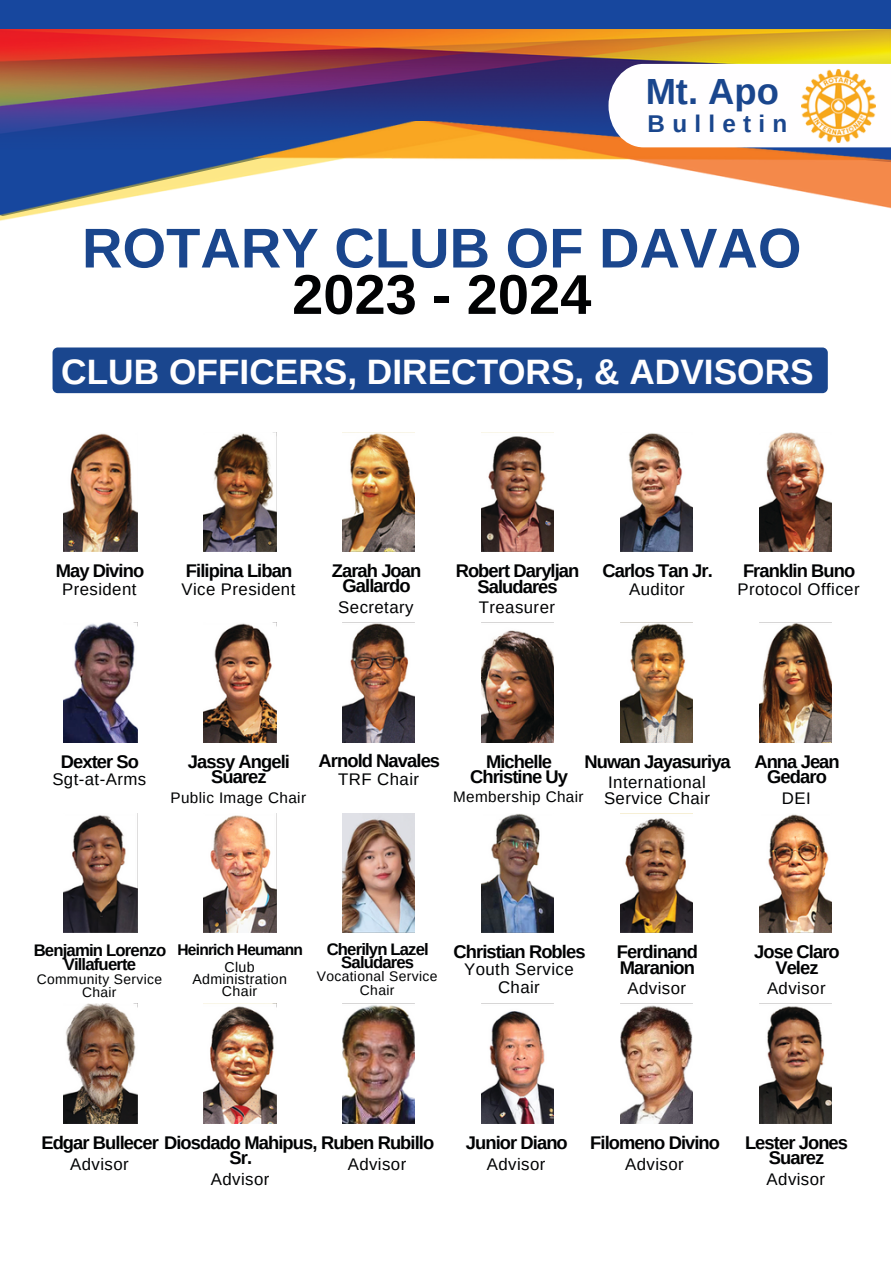
<style>
.page{position:relative;width:891px;height:1269px;background:#fff}
.page>*{position:absolute;margin:0;border:0;box-sizing:border-box;transform-origin:0 0}
.t1{font:700 56.1px/46.3px "Arimo";color:#1a468d;text-align:center}
.t2{font:700 36.45px "Arimo";color:#1a468d}
.t3{font:700 35.25px "Arimo";color:#fffeff}
.t4{font:700 24.3px "Arimo";letter-spacing:.3em;color:#1a468d}
.t5{font:700 18.3px/15.3px "Arimo";letter-spacing:-.05em;color:#010203;text-align:center}
.t6{font:16.8px/15.3px "Arimo";letter-spacing:.025em;color:#010203}
.t7{font:700 16.8px "Arimo";letter-spacing:-.05em;color:#010203}
.t8{font:700 16.65px "Arimo";letter-spacing:-.05em;color:#010203}
.t9{font:700 15.45px "Arimo";letter-spacing:-.05em;color:#010203}
.t10{font:15.3px "Arimo";letter-spacing:.025em;color:#010203}
.t11{font:14.25px "Arimo";letter-spacing:.025em;color:#010203}
.t12{font:13.95px "Arimo";letter-spacing:.025em;color:#010203}
.t13{font:13.8px "Arimo";letter-spacing:.025em;color:#010203}
.s1{color:#010203}
</style>
<div class="page">
<img style="left:64px;top:433px;width:73px;height:119px">
<img style="left:203px;top:433px;width:73px;height:119px">
<img style="left:342px;top:433px;width:72px;height:119px">
<img style="left:481px;top:436px;width:72px;height:116px">
<img style="left:620px;top:433px;width:72px;height:119px">
<img style="left:760px;top:433px;width:72px;height:119px">
<img style="left:203px;top:623px;width:73px;height:119px">
<img style="left:342px;top:623px;width:72px;height:119px">
<img style="left:481px;top:630px;width:72px;height:112px">
<img style="left:620px;top:623px;width:72px;height:119px">
<img style="left:760px;top:623px;width:72px;height:119px">
<img style="left:64px;top:623px;width:73px;height:119px">
<img style="left:342px;top:814px;width:72px;height:119px">
<img style="left:481px;top:814px;width:72px;height:119px">
<img style="left:620px;top:818px;width:72px;height:115px">
<img style="left:760px;top:814px;width:72px;height:119px">
<img style="left:203px;top:815px;width:73px;height:118px">
<img style="left:64px;top:815px;width:73px;height:118px">
<img style="left:342px;top:1005px;width:72px;height:118px">
<img style="left:481px;top:1011px;width:72px;height:112px">
<img style="left:203px;top:1006px;width:73px;height:117px">
<img style="left:620px;top:1005px;width:72px;height:118px">
<img style="left:760px;top:1006px;width:72px;height:117px">
<img style="left:64px;top:1004px;width:73px;height:119px">
<div style="left:53px;top:348px;width:775px;height:45px;background:#1a468e;border-radius:5px"></div>
<div style="left:0;top:0;width:890px;height:30px;background:#17479e"></div>
<img style="left:0;top:30px;width:891px;height:91px">
<img style="left:0;top:121px;width:891px;height:100px">
<svg style="left:609px;top:64px;width:282px;height:83px"></svg>
<img style="left:802px;top:70px;width:73px;height:73px">
<p class="t2" style="left:646px;top:71px;width:135px">Mt. Apo</p>
<h6 class="t4" style="left:648px;top:110px;width:141px">Bulletin</h6>
<h6 class="t1" style="left:82px;top:225px;width:721px">ROTARY CLUB OF DAVAO<br><span class="s1">2023 - 2024</span></h6>
<p class="t3" style="left:61px;top:352px;width:754px">CLUB OFFICERS, DIRECTORS, &amp; ADVISORS</p>
<h6 class="t5" style="left:56px;top:563px;width:90px">May Divino</h6>
<p class="t6" style="left:62px;top:581px;width:76px">President</p>
<p class="t5" style="left:186px;top:563px;width:108px">Filipina Liban</p>
<p class="t6" style="left:181px;top:581px;width:115px">Vice President</p>
<p class="t5" style="left:332px;top:563px;width:91px">Zarah Joan<br>Gallardo</p>
<p class="t6" style="left:338px;top:599px;width:77px">Secretary</p>
<h6 class="t5" style="left:456px;top:563px;width:125px">Robert Daryljan<br>Saludares</h6>
<h5 class="t6" style="left:479px;top:600px;width:78px">Treasurer</h5>
<p class="t5" style="left:602px;top:563px;width:112px">Carlos Tan Jr.</p>
<h6 class="t6" style="left:629px;top:581px;width:57px">Auditor</h6>
<p class="t5" style="left:743px;top:563px;width:114px">Franklin Buno</p>
<h6 class="t6" style="left:737px;top:581px;width:124px">Protocol Officer</h6>
<h6 class="t5" style="left:61px;top:754px;width:80px">Dexter So</h6>
<p class="t6" style="left:52px;top:772px;width:95px">Sgt-at-Arms</p>
<p class="t5" style="left:188px;top:754px;width:104px">Jassy Angeli<br>Suarez</p>
<p class="t10" style="left:170px;top:789px;width:137px">Public Image Chair</p>
<p class="t5" style="left:319px;top:753px;width:123px">Arnold Navales</p>
<h6 class="t6" style="left:338px;top:771px;width:82px">TRF Chair</h6>
<h6 class="t5" style="left:470px;top:754px;width:99px">Michelle<br>Christine Uy</h6>
<p class="t10" style="left:453px;top:788px;width:132px">Membership Chair</p>
<p class="t5" style="left:584px;top:754px;width:148px">Nuwan Jayasuriya</p>
<h6 class="t6" style="left:604px;top:775px;width:107px">International<br>Service Chair</h6>
<p class="t5" style="left:754px;top:754px;width:87px">Anna Jean<br>Gedaro</p>
<p class="t6" style="left:782px;top:790px;width:30px">DEI</p>
<p class="t7" style="left:34px;top:941px;width:134px">Benjamin Lorenzo</p>
<h6 class="t7" style="left:64px;top:955px;width:74px">Villafuerte</h6>
<p class="t13" style="left:37px;top:971px;width:127px">Community Service</p>
<p class="t13" style="left:82px;top:985px;width:36px">Chair</p>
<p class="t9" style="left:178px;top:941px;width:127px">Heinrich Heumann</p>
<p class="t11" style="left:225px;top:960px;width:32px">Club</p>
<h6 class="t11" style="left:192px;top:971px;width:96px">Administration</h6>
<p class="t11" style="left:222px;top:983px;width:37px">Chair</p>
<h6 class="t8" style="left:327px;top:940px;width:104px">Cherilyn Lazel</h6>
<p class="t8" style="left:341px;top:952px;width:74px">Saludares</p>
<p class="t12" style="left:317px;top:969px;width:122px">Vocational Service</p>
<h6 class="t12" style="left:360px;top:983px;width:36px">Chair</h6>
<p class="t5" style="left:454px;top:944px;width:134px">Christian Robles</p>
<p class="t6" style="left:464px;top:962px;width:111px">Youth Service</p>
<p class="t6" style="left:498px;top:980px;width:43px">Chair</p>
<p class="t5" style="left:617px;top:944px;width:83px;text-align:left">Ferdinand<br>Maranion</p>
<p class="t6" style="left:628px;top:981px;width:60px">Advisor</p>
<p class="t5" style="left:754px;top:944px;width:87px">Jose Claro<br>Velez</p>
<p class="t6" style="left:767px;top:981px;width:60px">Advisor</p>
<p class="t5" style="left:41px;top:1135px;width:394px">Edgar Bullecer Diosdado Mahipus, Ruben Rubillo</p>
<p class="t6" style="left:70px;top:1156px;width:60px">Advisor</p>
<p class="t6" style="left:348px;top:1156px;width:60px">Advisor</p>
<p class="t5" style="left:229px;top:1150px;width:24px">Sr.</p>
<p class="t6" style="left:211px;top:1171px;width:60px">Advisor</p>
<p class="t5" style="left:466px;top:1135px;width:104px">Junior Diano</p>
<p class="t6" style="left:487px;top:1156px;width:60px">Advisor</p>
<p class="t5" style="left:590px;top:1135px;width:131px">Filomeno Divino</p>
<p class="t6" style="left:625px;top:1156px;width:60px">Advisor</p>
<p class="t5" style="left:745px;top:1135px;width:105px">Lester Jones<br>Suarez</p>
<p class="t6" style="left:767px;top:1171px;width:60px">Advisor</p>
</div>
